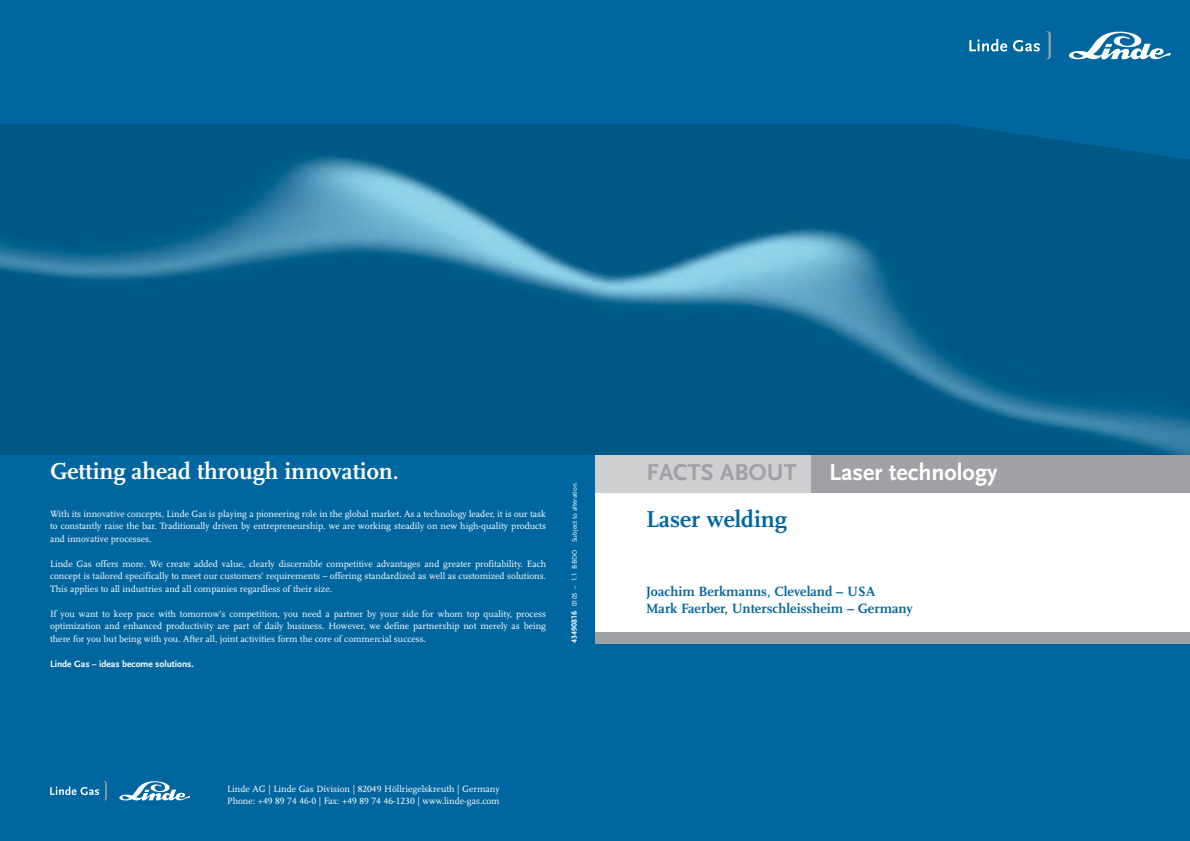
<style>
.page{position:relative;width:1190px;height:841px;background:#0066a0}
.page>*{position:absolute;margin:0;border:0;box-sizing:border-box;transform-origin:0 0}
.t1{font:700 24px "LG Scala";color:#fff}
.t2{font:700 24px "LG Scala Sans";color:#fff}
.t3{font:700 24px "LG Scala";color:#0066a0}
.t4{font:700 24px "LG Scala Sans";color:#9fa1a4}
.t5{font:700 14px/16.8px "LG Scala";color:#0066a0}
.t6{font:9.5px/12.5px "LG Scala";color:#fff;text-align:justify}
.t7{font:700 9.5px "LG Scala Sans";color:#fff}
.t8{font:7px "LG Scala Sans";color:#fff}
.s1{font-weight:700;font-size:8px}
</style>
<div class="page">
<div style="left:596px;top:484px;width:594px;height:152px;background:#fff"></div>
<div style="left:596px;top:632px;width:594px;height:11px;background:#9fa1a4"></div>
<div style="left:811px;top:454px;width:379px;height:39px;background:#9fa1a4"></div>
<div style="left:596px;top:454px;width:215px;height:39px;background:#cdcfd0"></div>
<svg style="left:1069px;top:31px;width:102px;height:29px"></svg>
<svg style="left:1046px;top:31px;width:5px;height:28px"></svg>
<svg style="left:969px;top:39px;width:38px;height:13px"></svg>
<svg style="left:1013px;top:40px;width:27px;height:12px"></svg>
<svg style="left:119px;top:781px;width:71px;height:20px"></svg>
<svg style="left:50px;top:781px;width:57px;height:19px"></svg>
<img style="left:0;top:125px;width:1190px;height:330px">
<h1 class="t1" style="left:50px;top:462px;width:350px">Getting ahead through innovation.</h1>
<h1 class="t4" style="left:647px;top:462px;width:152px">FACTS ABOUT</h1>
<h1 class="t2" style="left:829px;top:462px;width:170px">Laser technology</h1>
<p class="t6" style="left:50px;top:508px;width:498px">With its innovative concepts, Linde Gas is playing a pioneering role in the global market. As a technology leader, it is our task to constantly raise the bar. Traditionally driven by entrepreneurship, we are working steadily on new high-quality products and innovative processes.</p>
<p class="t6" style="left:50px;top:558px;width:498px">Linde Gas offers more. We create added value, clearly discernible competitive advantages and greater profitability. Each concept is tailored specifically to meet our customers’ requirements – offering standardized as well as customized solutions.<br>This applies to all industries and all companies regardless of their size.</p>
<p class="t6" style="left:50px;top:608px;width:498px">If you want to keep pace with tomorrow’s competition, you need a partner by your side for whom top quality, process optimization and enhanced productivity are part of daily business. However, we define partnership not merely as being there for you but being with you. After all, joint activities form the core of commercial success.</p>
<p class="t7" style="left:50px;top:660px;width:145px">Linde Gas – ideas become solutions.</p>
<p class="t8" style="left:572px;top:643px;width:163px;rotate:-90deg"><span class="s1">43490816</span> 0105 – 1.1 BBDO Subject to alteration.</p>
<h1 class="t3" style="left:646px;top:510px;width:142px">Laser welding</h1>
<h2 class="t5" style="left:646px;top:584px;width:268px">Joachim Berkmanns, Cleveland – USA<br>Mark Faerber, Unterschleissheim – Germany</h2>
<p class="t6" style="left:227px;top:783px;width:274px">Linde AG | Linde Gas Division | 82049 Höllriegelskreuth | Germany<br>Phone: +49 89 74 46-0 | Fax: +49 89 74 46-1230 | www.linde-gas.com</p>
</div>
